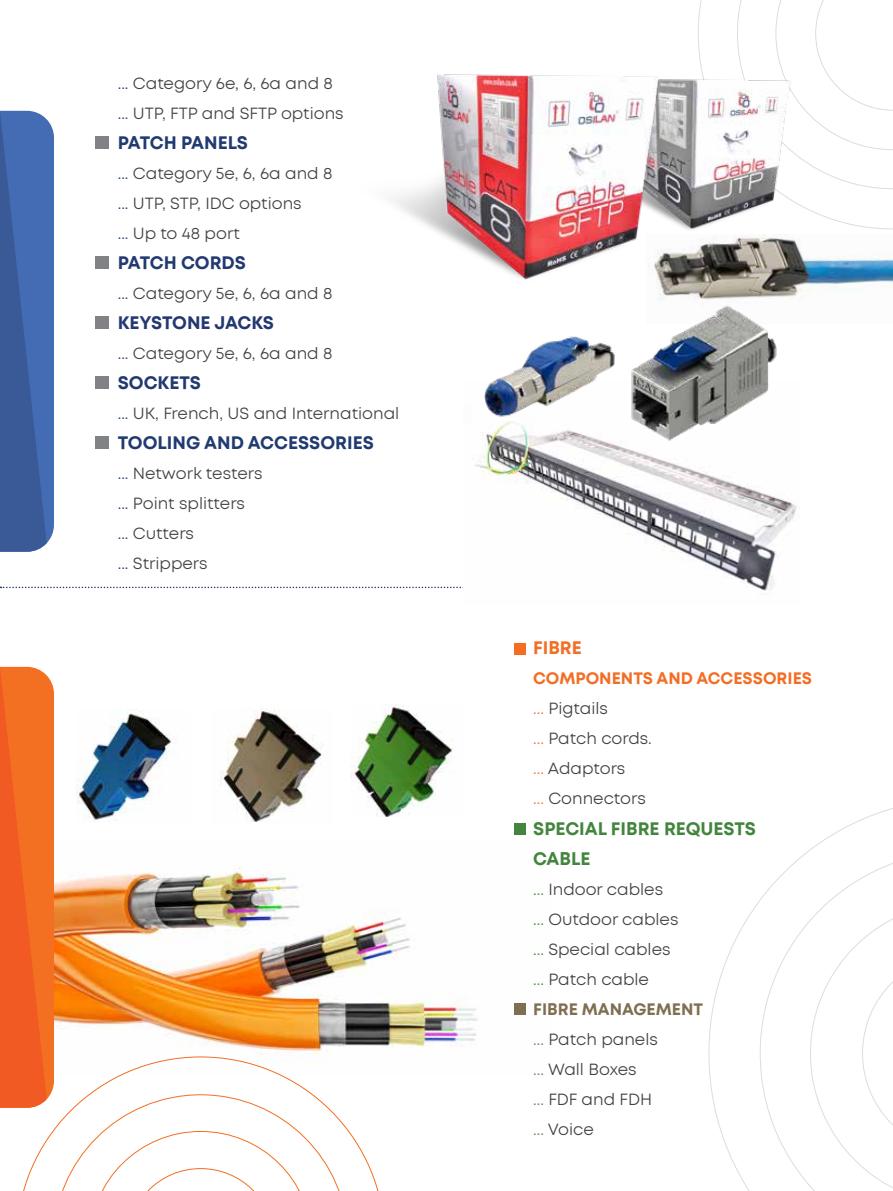
<style>
.page{position:relative;width:893px;height:1191px;background:#fff}
.page>*{position:absolute;margin:0;border:0;box-sizing:border-box;transform-origin:0 0}
.t1{font:700 18px "Mont";color:#213a70}
.t2{font:700 18px/30px "Mont";color:#43853e}
.t3{font:700 18px "Mont";letter-spacing:-.015em;color:#233871}
.t4{font:700 18px "Mont";color:#223971}
.t5{font:700 18px "Mont";color:#223970}
.t6{font:700 18px "Mont";color:#f36e24}
.t7{font:16.5px/30px "Mont";color:#414042}
.s1{color:#1f3a70}
.s2{font-weight:700;color:#f36e24}
.s3{color:#f36e24}
.s4{color:#43833e}
.s5{font-weight:700;color:#7f6e51}
.s6{color:#7f6e52}
</style>
<div class="page">
<img style="left:348px;top:910px;width:178px;height:137px">
<img style="left:351px;top:704px;width:102px;height:112px">
<div style="left:95px;top:256px;width:13px;height:13px;background:#808285"></div>
<div style="left:95px;top:316px;width:13px;height:13px;background:#808285"></div>
<div style="left:95px;top:376px;width:13px;height:13px;background:#808285"></div>
<div style="left:95px;top:436px;width:13px;height:13px;background:#808285"></div>
<div style="left:95px;top:136px;width:13px;height:13px;background:#808285"></div>
<div style="left:514px;top:643px;width:12px;height:11px;background:#f36e24"></div>
<div style="left:514px;top:823px;width:12px;height:11px;background:#43853e"></div>
<div style="left:514px;top:1003px;width:12px;height:11px;background:#7f6e51"></div>
<svg style="left:709px;top:808px;width:184px;height:383px"></svg>
<svg style="left:760px;top:850px;width:133px;height:341px"></svg>
<svg style="left:810px;top:901px;width:83px;height:290px"></svg>
<svg style="left:698px;top:0;width:195px;height:229px"></svg>
<svg style="left:737px;top:0;width:156px;height:189px"></svg>
<svg style="left:0;top:586px;width:463px;height:2px"></svg>
<svg style="left:0;top:111px;width:54px;height:441px;background:#4166a8"></svg>
<img style="left:0;top:667px;width:348px;height:524px">
<img style="left:657px;top:235px;width:236px;height:63px">
<img style="left:475px;top:432px;width:322px;height:163px">
<img style="left:628px;top:297px;width:151px;height:151px">
<img style="left:483px;top:336px;width:134px;height:112px">
<img style="left:676px;top:72px;width:150px;height:158px">
<img style="left:391px;top:74px;width:285px;height:208px">
<p class="t7" style="left:118px;top:69px;width:227px"><span class="s1">...</span> Category 6e, 6, 6a and 8 <span class="s1">...</span> UTP, FTP and SFTP options</p>
<p class="t1" style="left:118px;top:134px;width:132px">PATCH PANELS</p>
<p class="t7" style="left:118px;top:159px;width:216px"><span class="s1">...</span> Category 5e, 6, 6a and 8 <span class="s1">...</span> UTP, STP, IDC options<br><span class="s1">...</span> Up to 48 port</p>
<p class="t4" style="left:118px;top:254px;width:130px">PATCH CORDS</p>
<p class="t7" style="left:118px;top:279px;width:216px"><span class="s1">...</span> Category 5e, 6, 6a and 8</p>
<p class="t3" style="left:118px;top:314px;width:158px">KEYSTONE JACKS</p>
<p class="t7" style="left:118px;top:339px;width:216px"><span class="s1">...</span> Category 5e, 6, 6a and 8</p>
<p class="t5" style="left:118px;top:374px;width:85px">SOCKETS</p>
<p class="t7" style="left:118px;top:399px;width:283px"><span class="s1">...</span> UK, French, US and International</p>
<p class="t1" style="left:118px;top:434px;width:258px">TOOLING AND ACCESSORIES</p>
<p class="t7" style="left:118px;top:459px;width:146px"><span class="s1">...</span> Network testers <span class="s1">...</span> Point splitters<br><span class="s1">...</span> Cutters<br><span class="s1">...</span> Strippers</p>
<p class="t6" style="left:533px;top:639px;width:50px">FIBRE</p>
<p class="t7" style="left:533px;top:664px;width:280px"><span class="s2">COMPONENTS AND ACCESSORIES </span><span class="s3">...</span> Pigtails<br><span class="s3">...</span> Patch cords.<br><span class="s3">...</span> Adaptors<br><span class="s3">...</span> Connectors</p>
<p class="t2" style="left:533px;top:814px;width:224px">SPECIAL FIBRE REQUESTS<br>CABLE</p>
<p class="t7" style="left:533px;top:874px;width:172px"><span class="s4">...</span> Indoor cables<br><span class="s4">...</span> Outdoor cables<br><span class="s4">...</span> Special cables<br><span class="s4">...</span> Patch cable<br><span class="s5">FIBRE MANAGEMENT </span><span class="s6">...</span> Patch panels<br><span class="s6">...</span> Wall Boxes<br><span class="s6">...</span> FDF and FDH<br><span class="s6">...</span> Voice</p>
</div>
